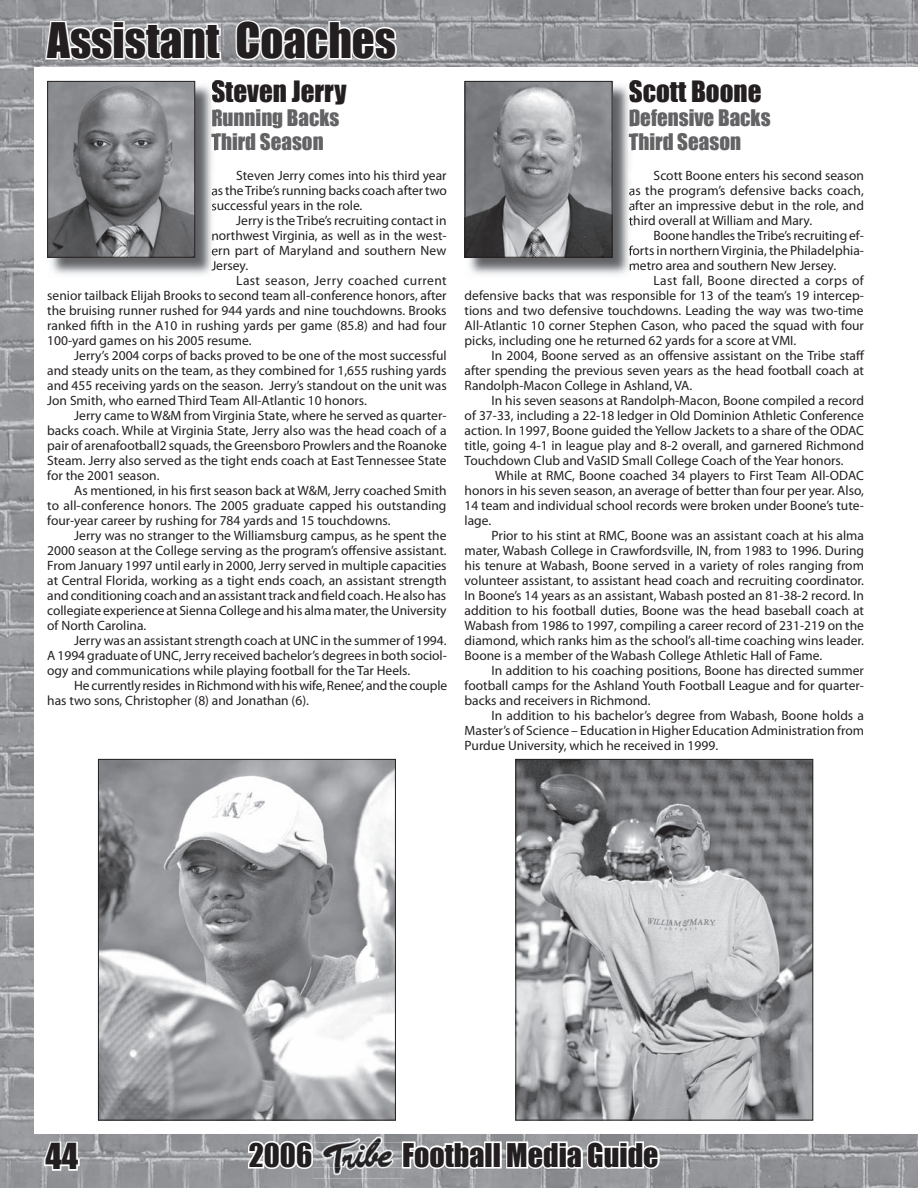
<style>
.page{position:relative;width:918px;height:1188px;background:#fff}
.page>*{position:absolute;margin:0;border:0;box-sizing:border-box;transform-origin:0 0}
.t1{font:45px "Impact";color:#231f20}
.t2{font:33px "Impact";color:#231f20}
.t3{font:30px "Impact";color:#231f20}
.t4{font:27px "Impact";color:#231f20}
.t5{font:21px/24px "Impact";color:#636366}
.t6{font:13.5px/15px "Myriad Pro";color:#231f20;text-align:justify}
</style>
<div class="page">
<img style="left:0;top:0;width:918px;height:1188px">
<div style="left:35px;top:68px;width:883px;height:1066px;background:#fff"></div>
<img style="left:313px;top:1134px;width:91px;height:45px">
<svg style="left:248px;top:1141px;width:411px;height:28px"></svg>
<img style="left:402px;top:1143px;width:2px;height:24px">
<svg style="left:43px;top:1134px;width:38px;height:38px"></svg>
<img style="left:51px;top:82px;width:164px;height:193px">
<img style="left:212px;top:82px;width:3px;height:23px">
<img style="left:212px;top:110px;width:3px;height:19px">
<img style="left:211px;top:133px;width:4px;height:18px">
<svg style="left:211px;top:171px;width:4px;height:104px"></svg>
<img style="left:49px;top:83px;width:144px;height:173px">
<div style="left:47px;top:81px;width:148px;height:177px;border:1px solid #231f20"></div>
<img style="left:469px;top:85px;width:163px;height:190px">
<img style="left:629px;top:82px;width:3px;height:21px">
<svg style="left:630px;top:110px;width:2px;height:17px"></svg>
<img style="left:629px;top:133px;width:3px;height:18px">
<svg style="left:629px;top:171px;width:3px;height:9px"></svg>
<svg style="left:629px;top:186px;width:3px;height:89px"></svg>
<img style="left:467px;top:83px;width:144px;height:173px">
<div style="left:465px;top:81px;width:148px;height:177px;border:1px solid #231f20"></div>
<img style="left:517px;top:761px;width:294px;height:357px">
<div style="left:515px;top:759px;width:298px;height:361px;border:1px solid #231f20"></div>
<img style="left:100px;top:761px;width:294px;height:357px">
<div style="left:98px;top:759px;width:298px;height:361px;border:1px solid #231f20"></div>
<svg style="left:44px;top:3px;width:179px;height:59px"></svg>
<svg style="left:234px;top:18px;width:165px;height:44px"></svg>
<h1 class="t1" style="left:47px;top:13px;width:350px">Assistant Coaches</h1>
<h3 class="t4" style="left:211px;top:75px;width:137px">Steven Jerry</h3>
<h3 class="t5" style="left:211px;top:106px;width:130px">Running Backs<br>Third Season</h3>
<p class="t6" style="left:211px;top:169px;width:237px;text-indent:25px">Steven Jerry comes into his third year as the Tribe’s running backs coach after two successful years in the role.</p>
<p class="t6" style="left:211px;top:214px;width:237px;text-indent:25px">Jerry is the Tribe’s recruiting contact in northwest Virginia, as well as in the west&shy;ern part of Maryland and southern New Jersey.</p>
<p class="t6" style="left:47px;top:274px;width:401px;text-indent:189px">Last season, Jerry coached current senior tailback Elijah Brooks to second team all-conference honors, after the bruising runner rushed for 944 yards and nine touchdowns. Brooks ranked fifth in the A10 in rushing yards per game (85.8) and had four 100-yard games on his 2005 resume.</p>
<p class="t6" style="left:47px;top:349px;width:401px;text-indent:27px">Jerry’s 2004 corps of backs proved to be one of the most successful and steady units on the team, as they combined for 1,655 rushing yards and 455 receiving yards on the season. Jerry’s standout on the unit was Jon Smith, who earned Third Team All-Atlantic 10 honors.</p>
<p class="t6" style="left:47px;top:409px;width:401px;text-indent:27px">Jerry came to W&amp;M from Virginia State, where he served as quarter&shy;backs coach. While at Virginia State, Jerry also was the head coach of a pair of arenafootball2 squads, the Greensboro Prowlers and the Roanoke Steam. Jerry also served as the tight ends coach at East Tennessee State for the 2001 season.</p>
<p class="t6" style="left:47px;top:484px;width:401px;text-indent:27px">As mentioned, in his first season back at W&amp;M, Jerry coached Smith to all-conference honors. The 2005 graduate capped his outstanding four-year career by rushing for 784 yards and 15 touchdowns.</p>
<p class="t6" style="left:47px;top:529px;width:401px;text-indent:27px">Jerry was no stranger to the Williamsburg campus, as he spent the 2000 season at the College serving as the program’s offensive assistant.<br>From January 1997 until early in 2000, Jerry served in multiple capacities at Central Florida, working as a tight ends coach, an assistant strength and conditioning coach and an assistant track and field coach. He also has collegiate experience at Sienna College and his alma mater, the University of North Carolina.</p>
<p class="t6" style="left:47px;top:634px;width:401px;text-indent:27px">Jerry was an assistant strength coach at UNC in the summer of 1994.<br>A 1994 graduate of UNC, Jerry received bachelor’s degrees in both sociol&shy;ogy and communications while playing football for the Tar Heels.</p>
<p class="t6" style="left:47px;top:679px;width:401px;text-indent:27px">He currently resides in Richmond with his wife, Renee’, and the couple has two sons, Christopher (8) and Jonathan (6).</p>
<h3 class="t4" style="left:629px;top:75px;width:134px">Scott Boone</h3>
<h3 class="t5" style="left:629px;top:106px;width:143px">Defensive Backs<br>Third Season</h3>
<p class="t6" style="left:629px;top:169px;width:237px;text-indent:25px">Scott Boone enters his second season as the program’s defensive backs coach, after an impressive debut in the role, and third overall at William and Mary.</p>
<p class="t6" style="left:629px;top:229px;width:237px;text-indent:25px">Boone handles the Tribe’s recruiting ef&shy;forts in northern Virginia, the Philadelphia&shy;metro area and southern New Jersey.</p>
<p class="t6" style="left:465px;top:274px;width:401px;text-indent:189px">Last fall, Boone directed a corps of defensive backs that was responsible for 13 of the team’s 19 intercep&shy;tions and two defensive touchdowns. Leading the way was two-time All-Atlantic 10 corner Stephen Cason, who paced the squad with four picks, including one he returned 62 yards for a score at VMI.</p>
<p class="t6" style="left:465px;top:349px;width:401px;text-indent:27px">In 2004, Boone served as an offensive assistant on the Tribe staff after spending the previous seven years as the head football coach at Randolph-Macon College in Ashland, VA.</p>
<p class="t6" style="left:465px;top:394px;width:401px;text-indent:27px">In his seven seasons at Randolph-Macon, Boone compiled a record of 37-33, including a 22-18 ledger in Old Dominion Athletic Conference action. In 1997, Boone guided the Yellow Jackets to a share of the ODAC title, going 4-1 in league play and 8-2 overall, and garnered Richmond Touchdown Club and VaSID Small College Coach of the Year honors.</p>
<p class="t6" style="left:465px;top:469px;width:401px;text-indent:31px">While at RMC, Boone coached 34 players to First Team All-ODAC honors in his seven season, an average of better than four per year. Also, 14 team and individual school records were broken under Boone’s tute&shy;lage.</p>
<p class="t6" style="left:465px;top:529px;width:401px;text-indent:27px">Prior to his stint at RMC, Boone was an assistant coach at his alma mater, Wabash College in Crawfordsville, IN, from 1983 to 1996. During his tenure at Wabash, Boone served in a variety of roles ranging from volunteer assistant, to assistant head coach and recruiting coordinator.<br>In Boone’s 14 years as an assistant, Wabash posted an 81-38-2 record. In addition to his football duties, Boone was the head baseball coach at Wabash from 1986 to 1997, compiling a career record of 231-219 on the diamond, which ranks him as the school’s all-time coaching wins leader.<br>Boone is a member of the Wabash College Athletic Hall of Fame.</p>
<p class="t6" style="left:465px;top:664px;width:401px;text-indent:27px">In addition to his coaching positions, Boone has directed summer football camps for the Ashland Youth Football League and for quarter&shy;backs and receivers in Richmond.</p>
<p class="t6" style="left:465px;top:709px;width:401px;text-indent:27px">In addition to his bachelor’s degree from Wabash, Boone holds a Master’s of Science – Education in Higher Education Administration from Purdue University, which he received in 1999.</p>
<h2 class="t2" style="left:45px;top:1136px;width:34px">44</h2>
<h3 class="t3" style="left:249px;top:1137px;width:65px">2006</h3>
<h3 class="t3" style="left:402px;top:1137px;width:258px">Football Media Guide</h3>
</div>
